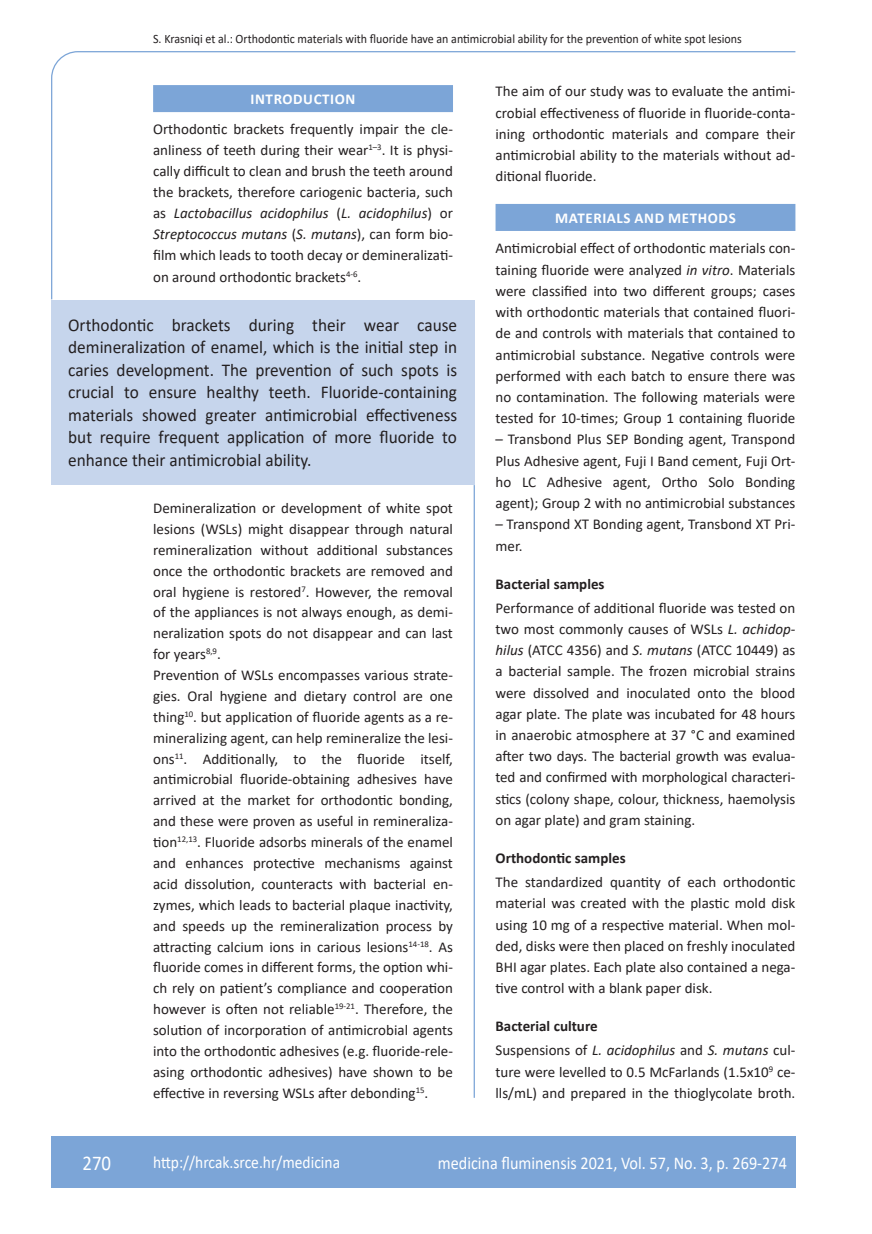
<style>
.page{position:relative;width:872px;height:1234px;background:#fff}
.page>*{position:absolute;margin:0;border:0;box-sizing:border-box;transform-origin:0 0}
.t1{font:21px "Calibri";color:#fff;scale:.9 1}
.anterfile{font:18px/22.5px "Calibri";color:#231f20;text-align:justify;scale:.96 1}
.t2{font:18px "Calibri";color:#fff;scale:.9 1}
.t3{font:17.25px "Calibri";color:#fff;scale:.9 1}
.osnovni_tekst{font:15px/21.1px "Calibri";color:#231f20;text-align:justify}
.podnaslov{font:700 15px "Calibri";color:#231f20}
.naslov_ruler{font:700 15px "Calibri";letter-spacing:.04em;color:#fff}
.glava{font:12.75px "Calibri";color:#231f20;scale:.94 1}
.s1{font-style:italic}
</style>
<div class="page">
<svg style="left:51px;top:51px;width:745px;height:249px"></svg>
<hr style="left:473px;top:485px;width:2px;height:612px;background:#7ca5d7">
<div style="left:51px;top:1135px;width:744px;height:51px;background:#7ca5d7"></div>
<div style="left:153px;top:85px;width:300px;height:27px;background:#7ca5d7"></div>
<div style="left:495px;top:204px;width:300px;height:27px;background:#7ca5d7"></div>
<div style="left:51px;top:300px;width:423px;height:184px;background:#c6d5ec"></div>
<p class="glava" style="left:153px;top:29px;width:628px">S. Krasniqi et al.: Orthodontic materials with fluoride have an antimicrobial ability for the prevention of white spot lesions</p>
<p class="naslov_ruler" style="left:251px;top:88px;width:106px">INTRODUCTION</p>
<p class="osnovni_tekst" style="left:153px;top:118px;width:301px">Orthodontic brackets frequently impair the cle&shy;anliness of teeth during their wear<sup>1–3</sup>. It is physi&shy;cally difficult to clean and brush the teeth around the brackets, therefore cariogenic bacteria, such as <span class="s1">Lactobacillus acidophilus</span> (<span class="s1">L. acidophilus</span>) or <span class="s1">Streptococcus mutans</span> (<span class="s1">S. mutans</span>), can form bio&shy;film which leads to tooth decay or demineralizati&shy;on around orthodontic brackets<sup>4-6</sup>.</p>
<p class="anterfile" style="left:68px;top:313px;width:407px">Orthodontic brackets during their wear cause demineralization of enamel, which is the initial step in caries development. The prevention of such spots is crucial to ensure healthy teeth. Fluoride-containing materials showed greater antimicrobial effectiveness but require frequent application of more fluoride to enhance their antimicrobial ability.</p>
<p class="osnovni_tekst" style="left:153px;top:497px;width:301px">Demineralization or development of white spot lesions (WSLs) might disappear through natural remineralization without additional substances once the orthodontic brackets are removed and oral hygiene is restored<sup>7</sup>. However, the removal of the appliances is not always enough, as demi&shy;neralization spots do not disappear and can last for years<sup>8,9</sup>.</p>
<p class="osnovni_tekst" style="left:153px;top:664px;width:301px">Prevention of WSLs encompasses various strate&shy;gies. Oral hygiene and dietary control are one thing<sup>10</sup>. but application of fluoride agents as a re&shy;mineralizing agent, can help remineralize the lesi&shy;ons<sup>11</sup>. Additionally, to the fluoride itself, antimicrobial fluoride-obtaining adhesives have arrived at the market for orthodontic bonding, and these were proven as useful in remineraliza&shy;tion<sup>12,13</sup>. Fluoride adsorbs minerals of the enamel and enhances protective mechanisms against acid dissolution, counteracts with bacterial en&shy;zymes, which leads to bacterial plaque inactivity, and speeds up the remineralization process by attracting calcium ions in carious lesions<sup>14-18</sup>. As fluoride comes in different forms, the option whi&shy;ch rely on patient’s compliance and cooperation however is often not reliable<sup>19-21</sup>. Therefore, the solution of incorporation of antimicrobial agents into the orthodontic adhesives (e.g. fluoride-rele&shy;asing orthodontic adhesives) have shown to be effective in reversing WSLs after debonding<sup>15</sup>.</p>
<p class="osnovni_tekst" style="left:495px;top:80px;width:301px">The aim of our study was to evaluate the antimi&shy;crobial effectiveness of fluoride in fluoride-conta&shy;ining orthodontic materials and compare their antimicrobial ability to the materials without ad&shy;ditional fluoride.</p>
<p class="naslov_ruler" style="left:555px;top:207px;width:182px">MATERIALS AND METHODS</p>
<p class="osnovni_tekst" style="left:495px;top:237px;width:301px">Antimicrobial effect of orthodontic materials con&shy;taining fluoride were analyzed <span class="s1">in vitro</span>. Materials were classified into two different groups; cases with orthodontic materials that contained fluori&shy;de and controls with materials that contained to antimicrobial substance. Negative controls were performed with each batch to ensure there was no contamination. The following materials were tested for 10-times; Group 1 containing fluoride</p>
<p class="osnovni_tekst" style="left:495px;top:428px;width:301px">– Transbond Plus SEP Bonding agent, Transpond Plus Adhesive agent, Fuji I Band cement, Fuji Ort&shy;ho LC Adhesive agent, Ortho Solo Bonding agent); Group 2 with no antimicrobial substances</p>
<p class="osnovni_tekst" style="left:495px;top:513px;width:301px">– Transpond XT Bonding agent, Transbond XT Pri&shy;mer.</p>
<p class="podnaslov" style="left:495px;top:573px;width:111px">Bacterial samples</p>
<p class="osnovni_tekst" style="left:495px;top:596px;width:301px">Performance of additional fluoride was tested on two most commonly causes of WSLs <span class="s1">L. achidop&shy;hilus</span> (ATCC 4356) and <span class="s1">S. mutans</span> (ATCC 10449) as a bacterial sample. The frozen microbial strains were dissolved and inoculated onto the blood agar plate. The plate was incubated for 48 hours in anaerobic atmosphere at 37 °C and examined after two days. The bacterial growth was evalua&shy;ted and confirmed with morphological characteri&shy;stics (colony shape, colour, thickness, haemolysis on agar plate) and gram staining.</p>
<p class="podnaslov" style="left:495px;top:847px;width:132px">Orthodontic samples</p>
<p class="osnovni_tekst" style="left:495px;top:871px;width:301px">The standardized quantity of each orthodontic material was created with the plastic mold disk using 10 mg of a respective material. When mol&shy;ded, disks were then placed on freshly inoculated BHI agar plates. Each plate also contained a nega&shy;tive control with a blank paper disk.</p>
<p class="podnaslov" style="left:495px;top:1015px;width:104px">Bacterial culture</p>
<p class="osnovni_tekst" style="left:495px;top:1039px;width:301px">Suspensions of <span class="s1">L. acidophilus</span> and <span class="s1">S. mutans</span> cul&shy;ture were levelled to 0.5 McFarlands (1.5x10<sup>9</sup> ce&shy;lls/mL) and prepared in the thioglycolate broth.</p>
<p class="t1" style="left:82px;top:1147px;width:33px">270</p>
<p class="t3" style="left:153px;top:1149px;width:209px">http://hrcak.srce.hr/medicina</p>
<p class="t2" style="left:438px;top:1149px;width:389px">medicina fluminensis 2021, Vol. 57, No. 3, p. 269-274</p>
</div>
